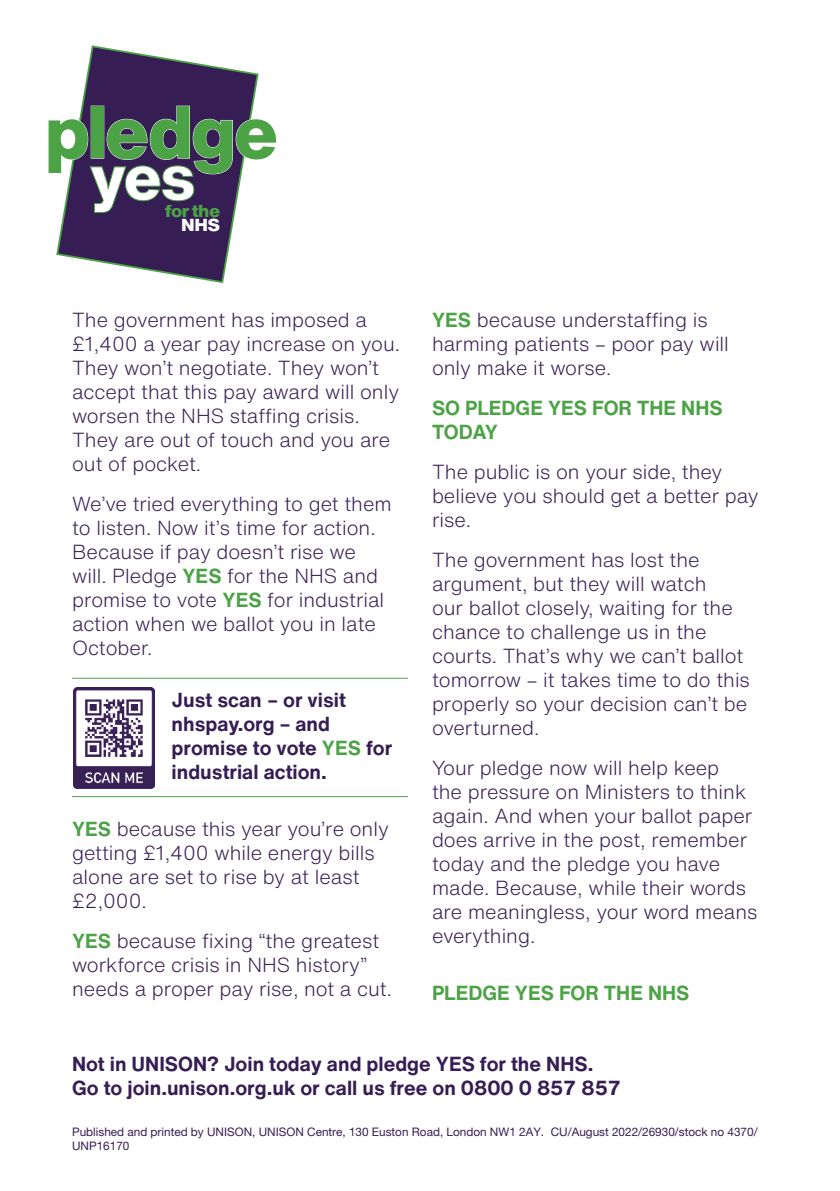
<style>
.page{position:relative;width:840px;height:1191px;background:#fff}
.page>*{position:absolute;margin:0;border:0;box-sizing:border-box;transform-origin:0 0}
.t1{font:800 63.2px "Helvetica Now Text";color:#fff}
.t2{font:300 20px/24px "Helvetica Now Text";color:#361d54}
.t3{font:700 20px/24px "Helvetica Now Text";color:#361d54}
.t4{font:700 20px/24px "Helvetica Now Text";color:#4ca346}
.t5{font:800 17px "Helvetica Now Text";letter-spacing:-.035em;color:#4ca346;scale:1.08 1}
.t6{font:800 17px "Helvetica Now Text";color:#fff;scale:1.08 1}
.t7{font:11.8px/13.8px "Helvetica Neue";color:#361d54}
.s1{font-weight:700;color:#4ca346}
.s2{color:#4ca346}
</style>
<div class="page">
<svg style="left:56px;top:45px;width:203px;height:238px"></svg>
<svg style="left:48px;top:119px;width:40px;height:55px"></svg>
<div style="left:91px;top:106px;width:13px;height:52px;background:#4ca346"></div>
<svg style="left:106px;top:105px;width:170px;height:69px;background:#5a7464"></svg>
<hr style="left:72px;top:677px;width:336px;height:1px;background:#4ca346">
<hr style="left:72px;top:796px;width:336px;height:1px;background:#4ca346">
<img style="left:74px;top:687px;width:80px;height:101px">
<h1 class="t1" style="left:90px;top:129px;width:108px">yes</h1>
<p class="t5" style="left:165px;top:198px;width:53px">for the</p>
<p class="t6" style="left:181px;top:212px;width:37px">NHS</p>
<p class="t2" style="left:72px;top:307px;width:329px">The government has imposed a £1,400 a year pay increase on you.<br>They won’t negotiate. They won’t accept that this pay award will only worsen the NHS staffing crisis.<br>They are out of touch and you are out of pocket.</p>
<p class="t2" style="left:72px;top:491px;width:321px">We’ve tried everything to get them to listen. Now it’s time for action.<br>Because if pay doesn’t rise we will. Pledge <span class="s1">YES</span> for the NHS and promise to vote <span class="s1">YES</span> for industrial action when we ballot you in late<br>October.</p>
<p class="t3" style="left:171px;top:687px;width:222px">Just scan – or visit nhspay.org – and promise to vote <span class="s2">YES</span> for industrial action.</p>
<p class="t2" style="left:72px;top:816px;width:318px"><span class="s1">YES</span> because this year you’re only getting £1,400 while energy bills alone are set to rise by at least £2,000.</p>
<p class="t2" style="left:72px;top:928px;width:321px"><span class="s1">YES</span> because fixing “the greatest workforce crisis in NHS history” needs a proper pay rise, not a cut.</p>
<p class="t2" style="left:432px;top:307px;width:298px"><span class="s1">YES</span> because understaffing is harming patients – poor pay will only make it worse.</p>
<p class="t4" style="left:432px;top:395px;width:292px">SO PLEDGE YES FOR THE NHS<br>TODAY</p>
<p class="t2" style="left:432px;top:459px;width:328px">The public is on your side, they believe you should get a better pay rise.</p>
<p class="t2" style="left:432px;top:547px;width:319px">The government has lost the argument, but they will watch<br>our ballot closely, waiting for the chance to challenge us in the courts. That’s why we can’t ballot tomorrow – it takes time to do this properly so your decision can’t be overturned.</p>
<p class="t2" style="left:432px;top:755px;width:327px">Your pledge now will help keep<br>the pressure on Ministers to think again. And when your ballot paper does arrive in the post, remember today and the pledge you have made. Because, while their words are meaningless, your word means everything.</p>
<p class="t4" style="left:432px;top:980px;width:259px">PLEDGE YES FOR THE NHS</p>
<p class="t3" style="left:72px;top:1051px;width:550px">Not in UNISON? Join today and pledge YES for the NHS.<br>Go to join.unison.org.uk or call us free on 0800 0 857 857</p>
<p class="t7" style="left:72px;top:1125px;width:686px">Published and printed by UNISON, UNISON Centre, 130 Euston Road, London NW1 2AY. CU/August 2022/26930/stock no 4370/<br>UNP16170</p>
</div>
